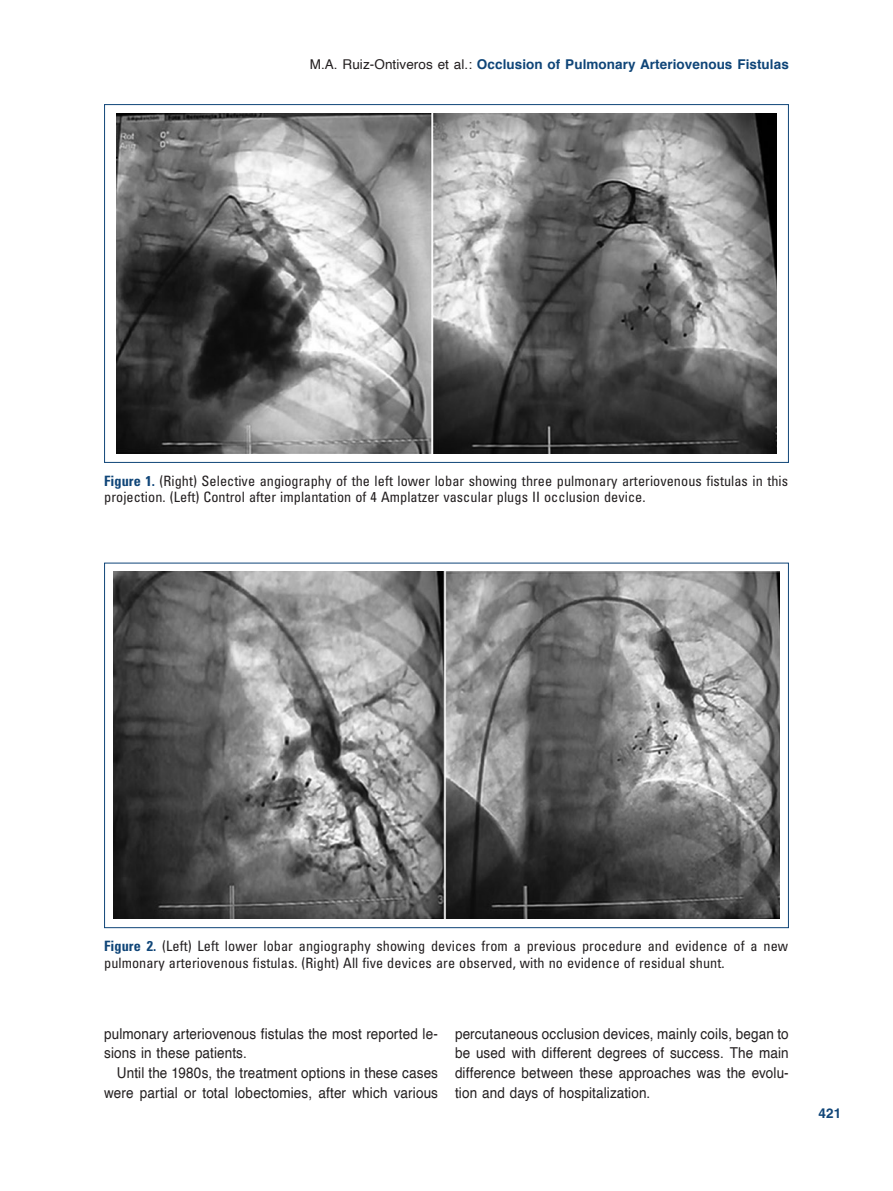
<style>
.page{position:relative;width:893px;height:1191px;background:#fff}
.page>*{position:absolute;margin:0;border:0;box-sizing:border-box;transform-origin:0 0}
.t1{font:15px/19.6px "Helvetica";letter-spacing:.01em;color:#231f20;scale:.9 1}
.t2{font:condensed 14.25px/16.5px "Univers LT Std";letter-spacing:.005em;color:#231f20}
.t3{font:700 13.5px "Helvetica";letter-spacing:.005em;color:#0f4578}
.t4{font:700 13.5px "Helvetica LT Std";color:#0f4578}
.s1{font-weight:400;color:#231f20}
.s2{font-weight:700;color:#0f4578}
</style>
<div class="page">
<img style="left:116px;top:113px;width:661px;height:340px">
<img style="left:113px;top:572px;width:666px;height:346px">
<p class="t3" style="left:310px;top:54px;width:481px"><span class="s1">M.A. Ruiz-Ontiveros et al.:</span> Occlusion of Pulmonary Arteriovenous Fistulas</p>
<p class="t2" style="left:104px;top:472px;width:685px"><span class="s2">Figure 1.</span> (Right) Selective angiography of the left lower lobar showing three pulmonary arteriovenous fistulas in this projection. (Left) Control after implantation of 4 Amplatzer vascular plugs II occlusion device.</p>
<p class="t2" style="left:104px;top:937px;width:685px"><span class="s2">Figure 2.</span> (Left) Left lower lobar angiography showing devices from a previous procedure and evidence of a new pulmonary arteriovenous fistulas. (Right) All five devices are observed, with no evidence of residual shunt.</p>
<p class="t1" style="left:104px;top:1024px;width:372px">pulmonary arteriovenous fistulas the most reported le&shy;sions in these patients.</p>
<p class="t1" style="left:104px;top:1063px;width:372px;text-align:right">Until the 1980s, the treatment options in these cases were partial or total lobectomies, after which various</p>
<p class="t1" style="left:455px;top:1024px;width:372px;text-align:justify">percutaneous occlusion devices, mainly coils, began to be used with different degrees of success. The main difference between these approaches was the evolu&shy;tion and days of hospitalization.</p>
<p class="t4" style="left:819px;top:1104px;width:24px">421</p>
</div>
